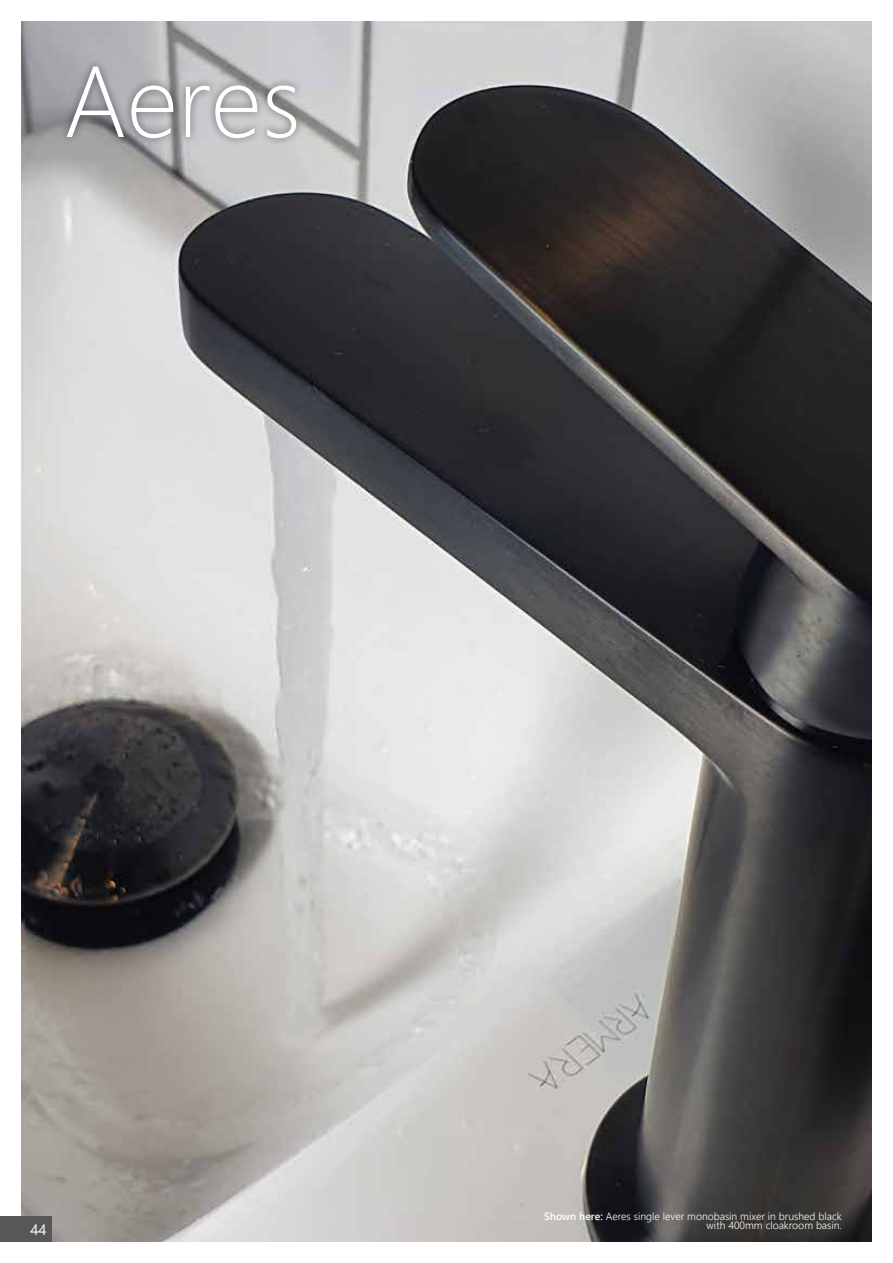
<style>
.page{position:relative;width:893px;height:1263px;background:#fff}
.page>*{position:absolute;margin:0;border:0;box-sizing:border-box;transform-origin:0 0}
.t1{font:300 100.5px "Segoe UI";color:#fff}
.t2{font:15px "Segoe UI";color:#fff}
.t3{font:300 10.5px/9px "Segoe UI";color:#fff;text-align:right}
.s1{font-weight:600}
</style>
<div class="page">
<img style="left:21px;top:21px;width:851px;height:1221px">
<div style="left:58px;top:58px;width:247px;height:89px;background:#000;opacity:.5"></div>
<div style="left:0;top:1216px;width:52px;height:26px;background:#575756"></div>
<h1 class="t1" style="left:64px;top:6px;width:238px">Aeres</h1>
<h2 class="t2" style="left:30px;top:1215px;width:18px">44</h2>
<p class="t3" style="left:544px;top:1210px;width:299px"><span class="s1">Shown here:</span> Aeres single lever monobasin mixer in brushed black with 400mm cloakroom basin.</p>
</div>
